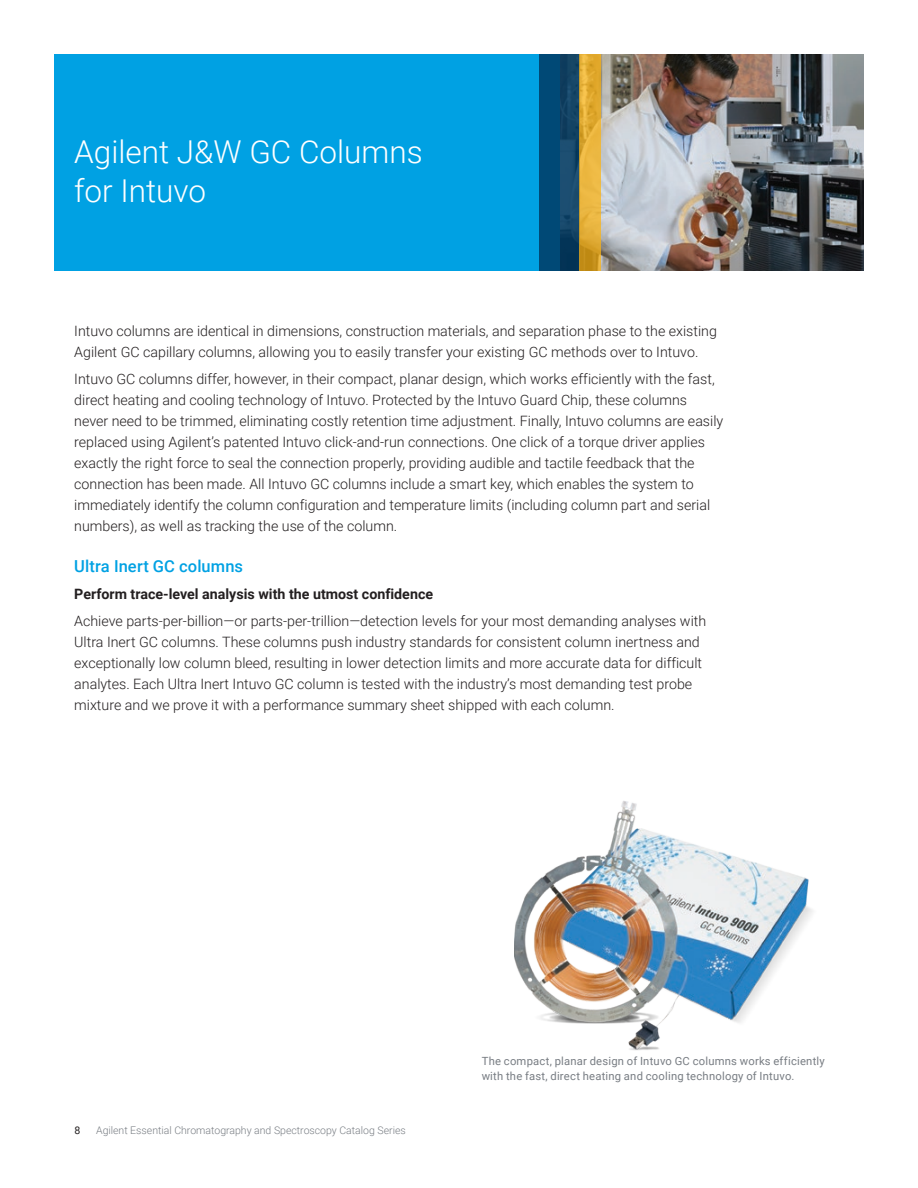
<style>
.page{position:relative;width:918px;height:1188px;background:#fff}
.page>*{position:absolute;margin:0;border:0;box-sizing:border-box;transform-origin:0 0}
.t1{font:300 31.5px/39px "Roboto";color:#fff}
.t2{font:500 16.5px "Roboto";letter-spacing:.005em;color:#00a1e3}
.t3{font:300 14.25px/21px "Roboto";color:#231f20}
.t4{font:700 14.25px "Roboto";color:#231f20}
.t5{font:11.25px/15px "Roboto";letter-spacing:.02em;color:#787d83}
.t6{font:300 10.5px "Roboto";color:#787d83}
.t7{font:10.5px "Roboto";color:#231f20}
</style>
<div class="page">
<div style="left:54px;top:54px;width:526px;height:217px;background:#00a1e3"></div>
<img style="left:601px;top:54px;width:263px;height:217px">
<svg style="left:540px;top:54px;width:40px;height:217px;background:#09466d"></svg>
<svg style="left:580px;top:54px;width:21px;height:217px;background:#e3ae36"></svg>
<img style="left:514px;top:801px;width:299px;height:249px">
<h1 class="t1" style="left:74px;top:131px;width:350px">Agilent J&amp;W GC Columns for Intuvo</h1>
<p class="t3" style="left:74px;top:320px;width:644px">Intuvo columns are identical in dimensions, construction materials, and separation phase to the existing<br>Agilent GC capillary columns, allowing you to easily transfer your existing GC methods over to Intuvo.</p>
<p class="t3" style="left:74px;top:368px;width:651px">Intuvo GC columns differ, however, in their compact, planar design, which works efficiently with the fast, direct heating and cooling technology of Intuvo. Protected by the Intuvo Guard Chip, these columns never need to be trimmed, eliminating costly retention time adjustment. Finally, Intuvo columns are easily replaced using Agilent’s patented Intuvo click-and-run connections. One click of a torque driver applies exactly the right force to seal the connection properly, providing audible and tactile feedback that the connection has been made. All Intuvo GC columns include a smart key, which enables the system to immediately identify the column configuration and temperature limits (including column part and serial numbers), as well as tracking the use of the column.</p>
<p class="t2" style="left:74px;top:554px;width:170px">Ultra Inert GC columns</p>
<p class="t4" style="left:74px;top:584px;width:360px">Perform trace-level analysis with the utmost confidence</p>
<p class="t3" style="left:74px;top:610px;width:634px">Achieve parts-per-billion—or parts-per-trillion—detection levels for your most demanding analyses with Ultra Inert GC columns. These columns push industry standards for consistent column inertness and exceptionally low column bleed, resulting in lower detection limits and more accurate data for difficult analytes. Each Ultra Inert Intuvo GC column is tested with the industry’s most demanding test probe mixture and we prove it with a performance summary sheet shipped with each column.</p>
<p class="t7" style="left:75px;top:1123px;width:7px">8</p>
<p class="t6" style="left:96px;top:1123px;width:311px">Agilent Essential Chromatography and Spectroscopy Catalog Series</p>
<p class="t5" style="left:482px;top:1053px;width:345px">The compact, planar design of Intuvo GC columns works efficiently with the fast, direct heating and cooling technology of Intuvo.</p>
</div>
